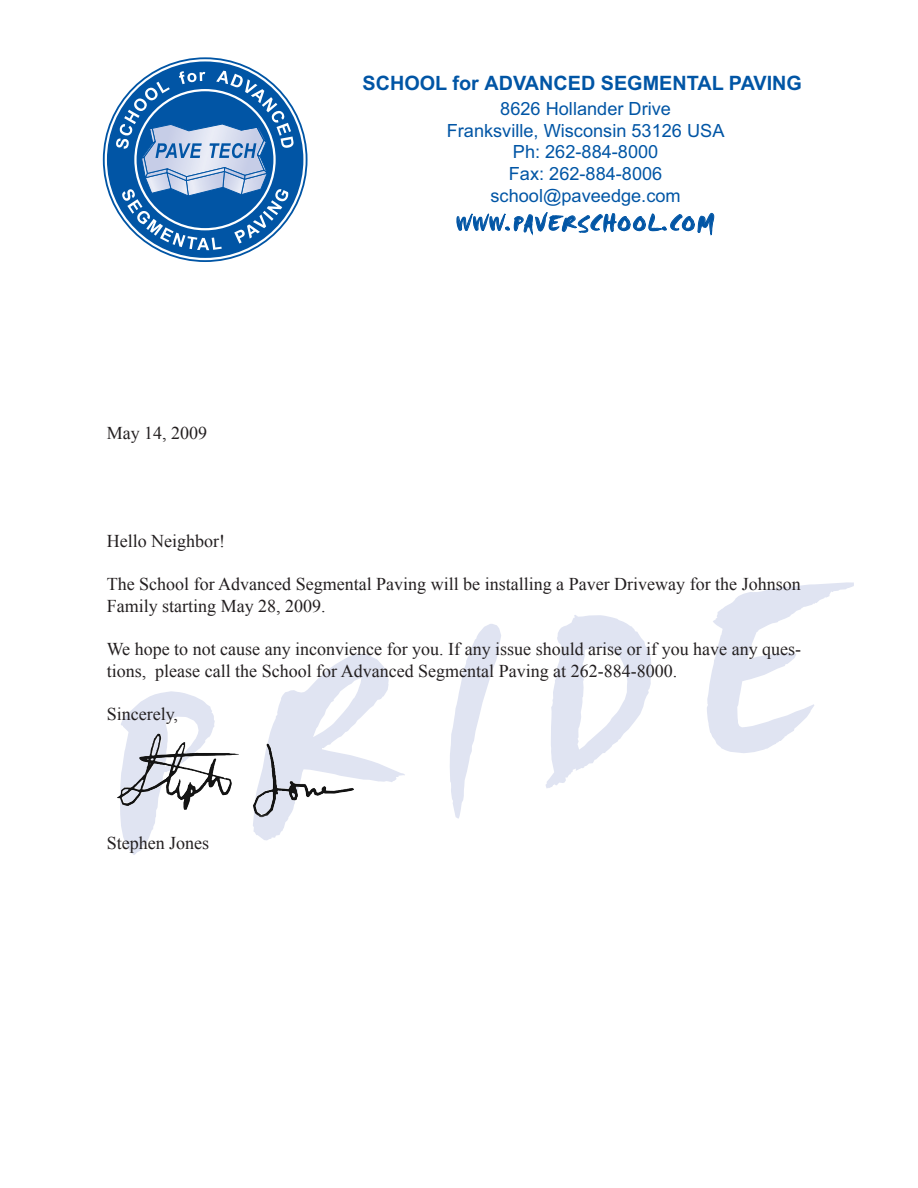
<style>
.page{position:relative;width:918px;height:1188px;background:#fff}
.page>*{position:absolute;margin:0;border:0;box-sizing:border-box;transform-origin:0 0}
.t1{font:22.5px "Smudger Plain";letter-spacing:.075em;color:#0155a5}
.t2{font:700 19.8px "Arial";color:#0155a5}
.t3{font:18.15px/21.8px "Arial";color:#0155a5;text-align:center}
.t4{font:18px/21.6px "Times New Roman";color:#231f20}
</style>
<div class="page">
<svg style="left:120px;top:691px;width:95px;height:164px"></svg>
<svg style="left:253px;top:654px;width:152px;height:186px"></svg>
<svg style="left:450px;top:624px;width:51px;height:195px"></svg>
<svg style="left:546px;top:615px;width:106px;height:173px"></svg>
<svg style="left:707px;top:582px;width:147px;height:171px"></svg>
<svg style="left:104px;top:58px;width:203px;height:203px"></svg>
<svg style="left:457px;top:212px;width:257px;height:24px"></svg>
<img style="left:117px;top:736px;width:108px;height:74px">
<p class="t4" style="left:107px;top:422px;width:102px">May 14, 2009</p>
<p class="t2" style="left:363px;top:70px;width:441px">SCHOOL for ADVANCED SEGMENTAL PAVING</p>
<p class="t3" style="left:447px;top:98px;width:279px">8626 Hollander Drive<br>Franksville, Wisconsin 53126 USA<br>Ph: 262-884-8000<br>Fax: 262-884-8006 school@paveedge.com</p>
<p class="t1" style="left:456px;top:210px;width:259px">WWW.PAVERSCHOOL.COM</p>
<p class="t4" style="left:107px;top:530px;width:120px">Hello Neighbor!</p>
<p class="t4" style="left:107px;top:573px;width:695px">The School for Advanced Segmental Paving will be installing a Paver Driveway for the Johnson<br>Family starting May 28, 2009.</p>
<p class="t4" style="left:107px;top:638px;width:696px">We hope to not cause any inconvience for you. If any issue should arise or if you have any ques&shy;tions, please call the School for Advanced Segmental Paving at 262-884-8000.</p>
<p class="t4" style="left:107px;top:703px;width:73px">Sincerely,</p>
<p class="t4" style="left:107px;top:832px;width:104px">Stephen Jones</p>
</div>
